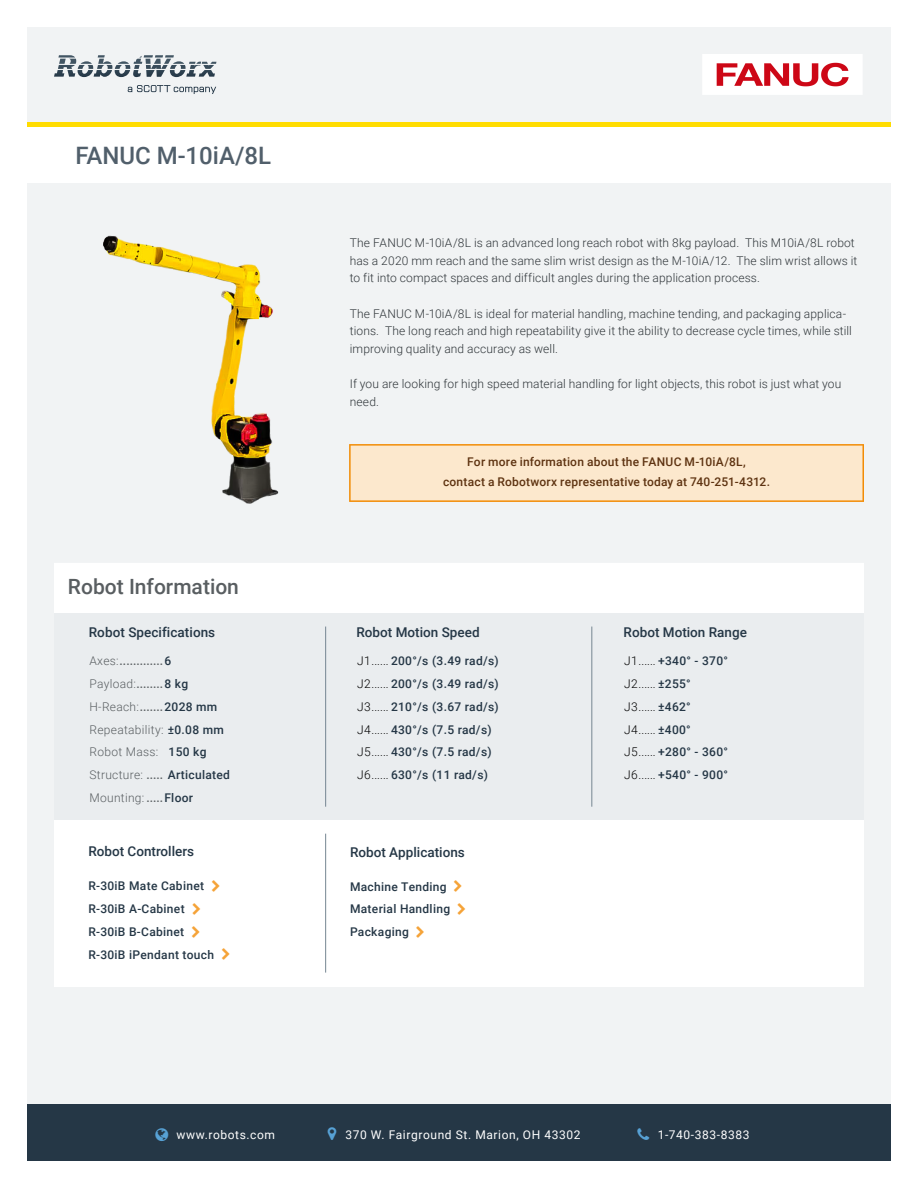
<style>
.page{position:relative;width:918px;height:1188px;background:#fff}
.page>*{position:absolute;margin:0;border:0;box-sizing:border-box;transform-origin:0 0}
.t1{font:500 24px "Roboto";color:#515f6b}
.t2{font:500 21px "Roboto";color:#595e61}
.t3{font:500 13.5px "Roboto";color:#253746}
.t4{font:300 12px/17.7px "Roboto";letter-spacing:.01em;color:#30363a}
.t5{font:500 12px/22.8px "Roboto";letter-spacing:.025em;color:#253746}
.t6{font:300 12px/22.8px "Roboto";letter-spacing:.025em;color:#595e61}
.t7{font:300 12px/22.8px "Roboto";color:#000}
.t8{font:500 12px/19.8px "Roboto";letter-spacing:.015em;color:#5e3311;text-align:center}
.t9{font:12px "Roboto";letter-spacing:.05em;color:#fff}
.s1{font-weight:500}
.s2{font-weight:500;color:#253746}
.s3{font-weight:300;color:#000}
</style>
<div class="page">
<div style="left:27px;top:27px;width:864px;height:1134px;background:#f1f3f4"></div>
<div style="left:54px;top:563px;width:810px;height:50px;background:#fff"></div>
<div style="left:54px;top:613px;width:810px;height:207px;background:#eaedef"></div>
<div style="left:54px;top:820px;width:810px;height:166px;background:#fff"></div>
<hr style="left:325px;top:627px;width:1px;height:180px;background:#768692">
<hr style="left:325px;top:834px;width:1px;height:139px;background:#768692">
<hr style="left:592px;top:627px;width:1px;height:180px;background:#768692">
<div style="left:27px;top:127px;width:864px;height:56px;background:#fff"></div>
<div style="left:27px;top:1105px;width:864px;height:56px;background:#253746"></div>
<img style="left:103px;top:235px;width:176px;height:269px">
<svg style="left:349px;top:444px;width:515px;height:58px"></svg>
<svg style="left:128px;top:85px;width:88px;height:9px"></svg>
<svg style="left:54px;top:55px;width:162px;height:22px"></svg>
<img style="left:702px;top:54px;width:160px;height:41px">
<div style="left:27px;top:122px;width:864px;height:5px;background:#ffdc00"></div>
<h1 class="t1" style="left:76px;top:138px;width:197px">FANUC M-10iA/8L</h1>
<h2 class="t2" style="left:68px;top:572px;width:173px">Robot Information</h2>
<p class="t3" style="left:89px;top:623px;width:128px">Robot Specifications</p>
<p class="t6" style="left:89px;top:649px;width:142px">Axes:<span class="s1">.............</span><span class="s2">6<br></span>Payload:<span class="s1">........</span><span class="s2">8 kg<br></span>H-Reach:<span class="s1">.......</span><span class="s2">2028 mm<br></span>Repeatability: <span class="s2">±0.08 mm<br></span>Robot Mass: <span class="s2">150 kg<br></span>Structure: <span class="s1">.....</span> <span class="s2">Articulated<br></span>Mounting: <span class="s1">.....</span><span class="s2">Floor</span></p>
<p class="t3" style="left:88px;top:842px;width:107px">Robot Controllers</p>
<p class="t5" style="left:88px;top:874px;width:127px">R-30iB Mate Cabinet<br>R-30iB A-Cabinet<br>R-30iB B-Cabinet<br>R-30iB iPendant touch</p>
<p class="t4" style="left:350px;top:233px;width:509px">The FANUC M-10iA/8L is an advanced long reach robot with 8kg payload. This M10iA/8L robot has a 2020 mm reach and the same slim wrist design as the M-10iA/12. The slim wrist allows it to fit into compact spaces and difficult angles during the application process.</p>
<p class="t4" style="left:350px;top:304px;width:504px">The FANUC M-10iA/8L is ideal for material handling, machine tending, and packaging applica&shy;tions. The long reach and high repeatability give it the ability to decrease cycle times, while still improving quality and accuracy as well.</p>
<p class="t4" style="left:350px;top:375px;width:493px">If you are looking for high speed material handling for light objects, this robot is just what you need.</p>
<p class="t8" style="left:443px;top:452px;width:328px">For more information about the FANUC M-10iA/8L,<br>contact a Robotworx representative today at 740-251-4312.</p>
<p class="t3" style="left:357px;top:623px;width:125px">Robot Motion Speed</p>
<p class="t5" style="left:357px;top:649px;width:143px"><span class="s3">J1......</span> 200°/s (3.49 rad/s)<br><span class="s3">J2......</span> 200°/s (3.49 rad/s)<br><span class="s3">J3......</span> 210°/s (3.67 rad/s)<br><span class="s3">J4......</span> 430°/s (7.5 rad/s)<br><span class="s3">J5......</span> 430°/s (7.5 rad/s)<br><span class="s3">J6......</span> 630°/s (11 rad/s)</p>
<p class="t3" style="left:350px;top:842px;width:116px">Robot Applications</p>
<p class="t5" style="left:350px;top:874px;width:102px">Machine Tending<br>Material Handling<br>Packaging</p>
<p class="t3" style="left:624px;top:623px;width:125px">Robot Motion Range</p>
<p class="t7" style="left:624px;top:649px;width:105px">J1...... <span class="s2">+340° - 370°<br></span>J2...... <span class="s2">±255°<br></span>J3...... <span class="s2">±462°<br></span>J4...... <span class="s2">±400°<br></span>J5...... <span class="s2">+280° - 360°<br></span>J6...... <span class="s2">+540° - 900°</span></p>
<p class="t9" style="left:177px;top:1126px;width:100px">www.robots.com</p>
<p class="t9" style="left:345px;top:1126px;width:237px">370 W. Fairground St. Marion, OH 43302</p>
<p class="t9" style="left:658px;top:1126px;width:93px">1-740-383-8383</p>
</div>
